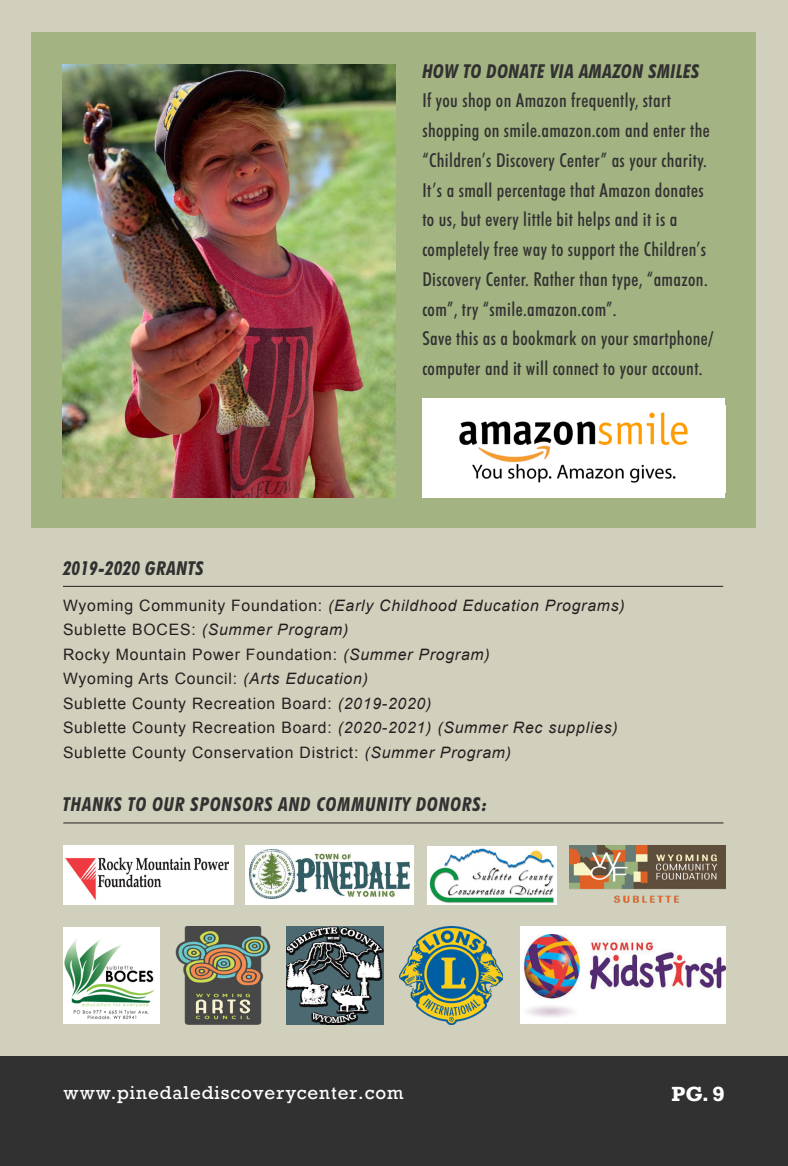
<style>
.page{position:relative;width:788px;height:1166px;background:#fff}
.page>*{position:absolute;margin:0;border:0;box-sizing:border-box;transform-origin:0 0}
.t1{font:500 condensed 19.25px/29.8px "Futura BT";letter-spacing:.02em;color:#313131}
.t2{font:italic 700 condensed 19.25px "Futura BT";letter-spacing:.02em;color:#313131}
.t3{font:italic 700 condensed 19.25px "Futura BT";letter-spacing:.04em;color:#313131}
.t4{font:700 19.25px "Rockwell";color:#fff}
.t5{font:17.5px "Rockwell";letter-spacing:.05em;color:#fff}
.t6{font:15.75px "Arial";letter-spacing:.05em;color:#231f20}
.t7{font:italic 15.75px "Arial";letter-spacing:.05em;color:#231f20}
.s1{font-style:normal}
.s2{font-style:italic}
</style>
<div class="page">
<div style="left:0;top:0;width:788px;height:1062px;background:#d1d0bc"></div>
<div style="left:0;top:1056px;width:788px;height:110px;background:#313131"></div>
<hr style="left:63px;top:586px;width:660px;height:1px;background:#231f20">
<hr style="left:63px;top:822px;width:660px;height:1px;background:#231f20">
<div style="left:63px;top:845px;width:170px;height:59px;background:#fff"></div>
<img style="left:65px;top:857px;width:163px;height:43px">
<div style="left:245px;top:845px;width:168px;height:59px;background:#fff"></div>
<img style="left:250px;top:849px;width:159px;height:50px">
<img style="left:569px;top:845px;width:156px;height:58px">
<img style="left:427px;top:846px;width:129px;height:58px">
<img style="left:63px;top:927px;width:97px;height:96px">
<img style="left:175px;top:926px;width:96px;height:98px">
<img style="left:286px;top:926px;width:97px;height:98px">
<img style="left:399px;top:926px;width:104px;height:98px">
<div style="left:31px;top:32px;width:724px;height:495px;background:#a3b382"></div>
<img style="left:62px;top:64px;width:333px;height:433px">
<div style="left:422px;top:398px;width:303px;height:99px;background:#fff"></div>
<img style="left:459px;top:412px;width:229px;height:71px">
<div style="left:520px;top:926px;width:205px;height:98px;background:#fff"></div>
<img style="left:523px;top:934px;width:202px;height:83px">
<p class="t2" style="left:63px;top:556px;width:142px">2019-2020 GRANTS</p>
<p class="t2" style="left:422px;top:59px;width:279px">HOW TO DONATE VIA AMAZON SMILES</p>
<p class="t1" style="left:422px;top:85px;width:289px">If you shop on Amazon frequently, start shopping on smile.amazon.com and enter the “Children’s Discovery Center” as your charity.<br>It’s a small percentage that Amazon donates to us, but every little bit helps and it is a completely free way to support the Children’s Discovery Center. Rather than type, “amazon. com”, try “smile.amazon.com”.</p>
<p class="t1" style="left:422px;top:323px;width:292px">Save this as a bookmark on your smartphone/ computer and it will connect to your account.</p>
<p class="t7" style="left:63px;top:595px;width:563px"><span class="s1">Wyoming Community Foundation:</span> (Early Childhood Education Programs)</p>
<p class="t7" style="left:63px;top:619px;width:287px"><span class="s1">Sublette BOCES:</span> (Summer Program)</p>
<p class="t6" style="left:63px;top:644px;width:428px">Rocky Mountain Power Foundation: <span class="s2">(Summer Program)</span></p>
<p class="t6" style="left:63px;top:668px;width:306px">Wyoming Arts Council: <span class="s2">(Arts Education)</span></p>
<p class="t6" style="left:63px;top:693px;width:370px">Sublette County Recreation Board: <span class="s2">(2019-2020)</span></p>
<p class="t6" style="left:63px;top:717px;width:556px">Sublette County Recreation Board: <span class="s2">(2020-2021) (Summer Rec supplies)</span></p>
<p class="t6" style="left:63px;top:742px;width:449px">Sublette County Conservation District: <span class="s2">(Summer Program)</span></p>
<p class="t3" style="left:63px;top:792px;width:426px">THANKS TO OUR SPONSORS AND COMMUNITY DONORS:</p>
<p class="t5" style="left:64px;top:1081px;width:341px">www.pinedalediscoverycenter.com</p>
<p class="t4" style="left:671px;top:1081px;width:55px">PG. 9</p>
</div>
